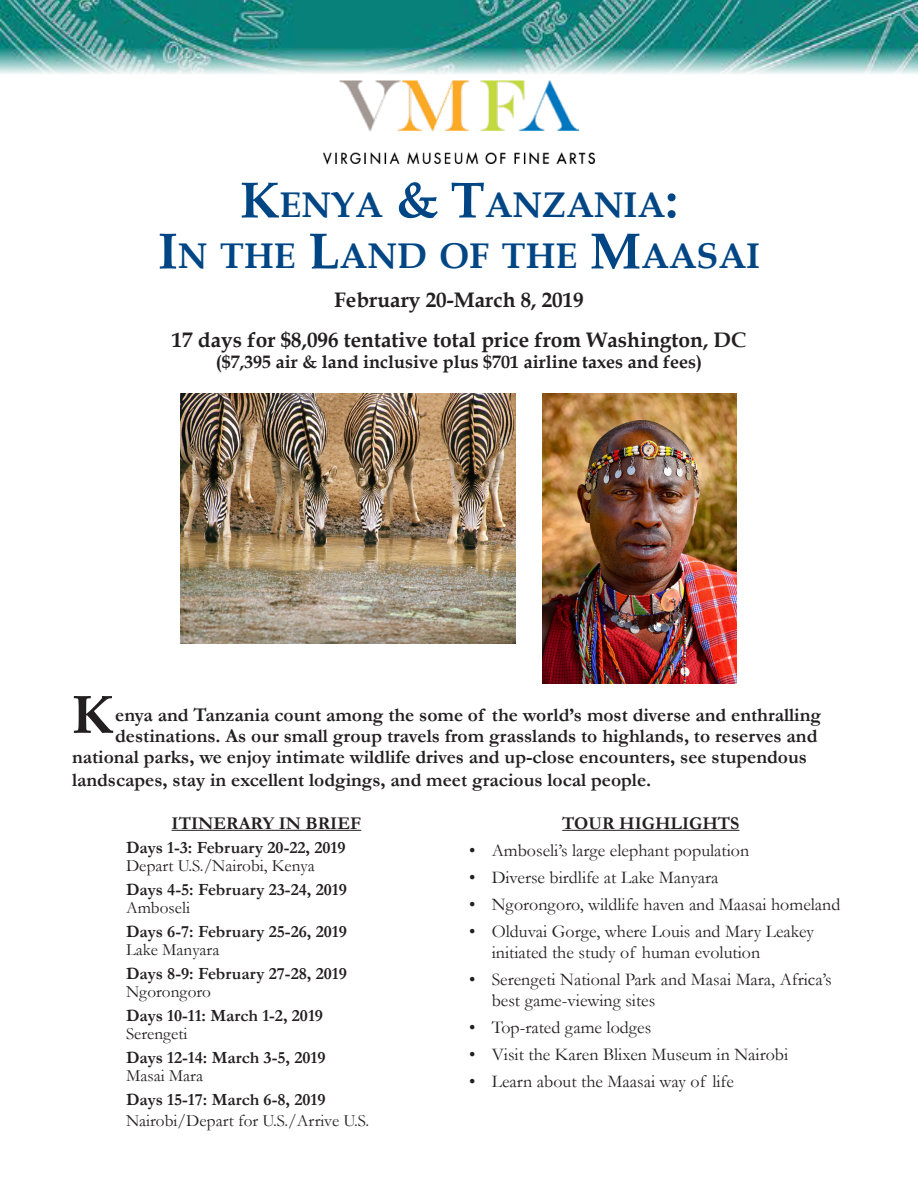
<style>
.page{position:relative;width:918px;height:1188px;background:#fff}
.page>*{position:absolute;margin:0;border:0;box-sizing:border-box;transform-origin:0 0}
.t1{font:700 54px "Book Antiqua";color:#231f20}
.t2{font:700 35.7px "Book Antiqua";color:#004685}
.t3{font:700 21px "Book Antiqua";color:#231f20}
.t4{font:700 19.5px "Garamond";color:#231f20}
.t5{font:18px/21px "Garamond";color:#231f20}
.t6{font:700 18px "Book Antiqua";color:#231f20}
.t7{font:700 18px "Garamond";color:#231f20}
.t8{font:700 17.25px "Garamond";color:#231f20}
.t9{font:17.25px "Garamond";color:#231f20}
.s1{font-size:51px}
</style>
<div class="page">
<hr style="left:172px;top:830px;width:189px;height:1px;background:#231f20">
<hr style="left:562px;top:830px;width:177px;height:1px;background:#231f20">
<img style="left:0;top:0;width:918px;height:74px">
<img style="left:323px;top:80px;width:272px;height:85px">
<img style="left:181px;top:394px;width:334px;height:250px">
<img style="left:543px;top:394px;width:194px;height:290px">
<p class="t2" style="left:240px;top:181px;width:440px"><span class="s1">K</span>ENYA <span class="s1">&amp; T</span>ANZANIA<span class="s1">:</span></p>
<p class="t2" style="left:158px;top:232px;width:604px"><span class="s1">I</span>N THE <span class="s1">L</span>AND OF THE <span class="s1">M</span>AASAI</p>
<p class="t3" style="left:334px;top:286px;width:251px">February 20-March 8, 2019</p>
<p class="t3" style="left:172px;top:325px;width:576px">17 days for $8,096 tentative total price from Washington, DC</p>
<p class="t6" style="left:216px;top:350px;width:488px">($7,395 air &amp; land inclusive plus $701 airline taxes and fees)</p>
<p class="t1" style="left:72px;top:678px;width:44px">K</p>
<p class="t4" style="left:115px;top:701px;width:707px">enya and Tanzania count among the some of the world’s most diverse and enthralling</p>
<p class="t4" style="left:115px;top:722px;width:704px">destinations. As our small group travels from grasslands to highlands, to reserves and</p>
<p class="t4" style="left:72px;top:743px;width:737px">national parks, we enjoy intimate wildlife drives and up-close encounters, see stupendous</p>
<p class="t4" style="left:72px;top:767px;width:581px">landscapes, stay in excellent lodgings, and meet gracious local people.</p>
<p class="t7" style="left:172px;top:811px;width:191px">ITINERARY IN BRIEF</p>
<p class="t8" style="left:126px;top:836px;width:221px">Days 1-3: February 20-22, 2019</p>
<p class="t9" style="left:126px;top:854px;width:190px">Depart U.S./Nairobi, Kenya</p>
<p class="t8" style="left:126px;top:878px;width:222px">Days 4-5: February 23-24, 2019</p>
<p class="t9" style="left:126px;top:896px;width:65px">Amboseli</p>
<p class="t8" style="left:126px;top:920px;width:222px">Days 6-7: February 25-26, 2019</p>
<p class="t9" style="left:126px;top:938px;width:95px">Lake Manyara</p>
<p class="t8" style="left:126px;top:962px;width:222px">Days 8-9: February 27-28, 2019</p>
<p class="t9" style="left:126px;top:980px;width:87px">Ngorongoro</p>
<p class="t8" style="left:126px;top:1004px;width:198px">Days 10-11: March 1-2, 2019</p>
<p class="t9" style="left:126px;top:1022px;width:63px">Serengeti</p>
<p class="t8" style="left:126px;top:1046px;width:201px">Days 12-14: March 3-5, 2019</p>
<p class="t9" style="left:126px;top:1064px;width:79px">Masai Mara</p>
<p class="t8" style="left:126px;top:1088px;width:201px">Days 15-17: March 6-8, 2019</p>
<p class="t9" style="left:126px;top:1109px;width:245px">Nairobi/Depart for U.S./Arrive U.S.</p>
<p class="t7" style="left:562px;top:811px;width:179px">TOUR HIGHLIGHTS</p>
<p class="t5" style="left:469px;top:839px;width:282px">• Amboseli’s large elephant population</p>
<p class="t5" style="left:469px;top:866px;width:251px">• Diverse birdlife at Lake Manyara</p>
<p class="t5" style="left:469px;top:893px;width:373px">• Ngorongoro, wildlife haven and Maasai homeland</p>
<p class="t5" style="left:492px;top:920px;width:324px;text-indent:-22px">• Olduvai Gorge, where Louis and Mary Leakey initiated the study of human evolution</p>
<p class="t5" style="left:492px;top:968px;width:342px;text-indent:-22px">• Serengeti National Park and Masai Mara, Africa’s best game-viewing sites</p>
<p class="t5" style="left:469px;top:1016px;width:184px">• Top-rated game lodges</p>
<p class="t5" style="left:469px;top:1043px;width:321px">• Visit the Karen Blixen Museum in Nairobi</p>
<p class="t5" style="left:469px;top:1070px;width:266px">• Learn about the Maasai way of life</p>
</div>
